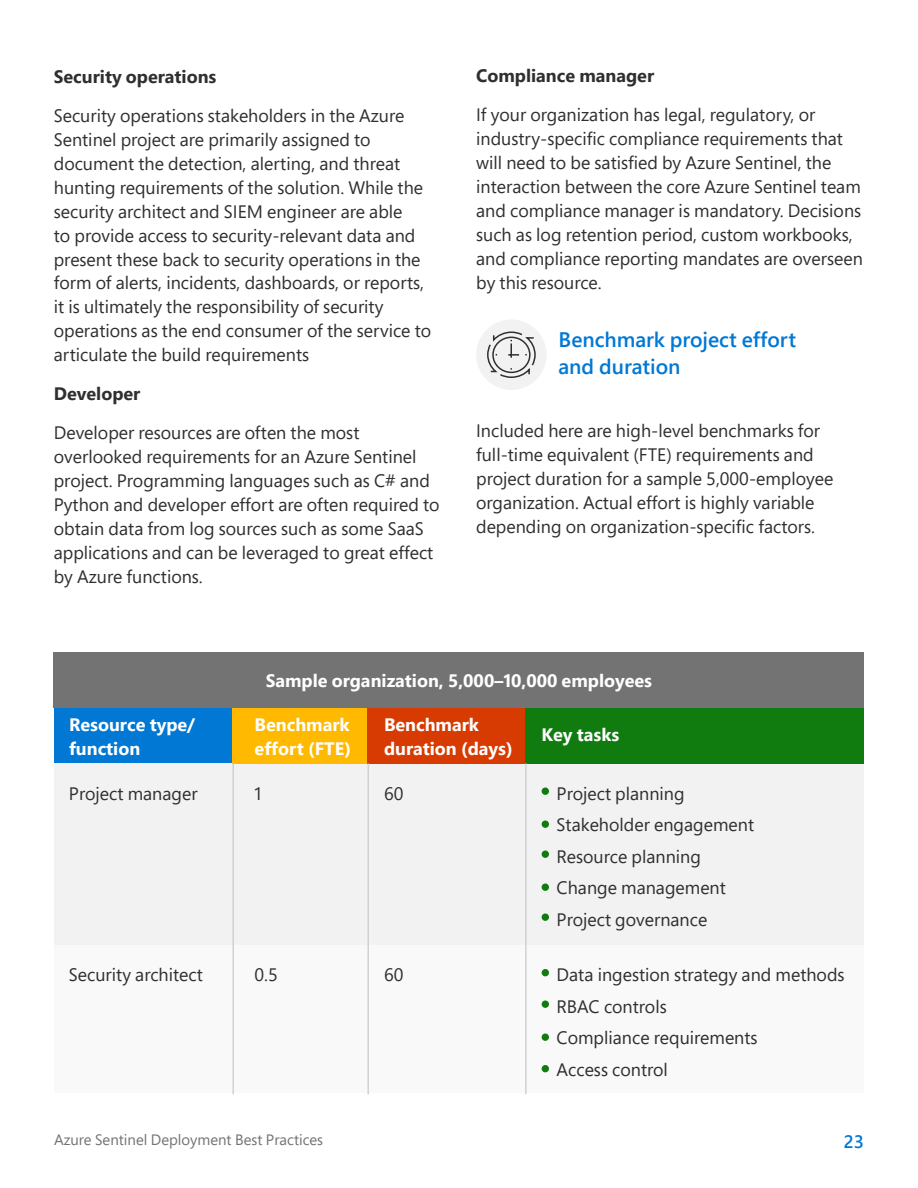
<style>
.page{position:relative;width:918px;height:1188px;background:#fff}
.page>*{position:absolute;margin:0;border:0;box-sizing:border-box;transform-origin:0 0}
.t1{font:600 21px/27px "Segoe Pro";color:#0078d4}
.t2{font:18px/24px "Segoe Pro";color:#2f2f2f}
.t3{font:700 18px/24px "Segoe Pro";color:#fff}
.t4{font:700 18px "Segoe Pro";color:#2f2f2f}
.t5{font:600 18px "Segoe Pro";color:#0078d4}
.t6{font:15px "Segoe Pro";color:#737373}
</style>
<div class="page">
<div style="left:54px;top:944px;width:810px;height:150px;background:#f9f9f9"></div>
<div style="left:476px;top:320px;width:71px;height:70px;background:#f2f2f2;border-radius:50%"></div>
<div style="left:54px;top:708px;width:178px;height:56px;background:#0078d4"></div>
<div style="left:54px;top:764px;width:810px;height:181px;background:#f2f2f2"></div>
<div style="left:232px;top:708px;width:136px;height:56px;background:#ffb900"></div>
<div style="left:368px;top:708px;width:157px;height:56px;background:#d83b01"></div>
<div style="left:525px;top:708px;width:339px;height:56px;background:#107c10"></div>
<div style="left:54px;top:652px;width:810px;height:56px;background:#737373"></div>
<hr style="left:232px;top:764px;width:2px;height:330px;background:#d1d1d1">
<hr style="left:368px;top:764px;width:1px;height:330px;background:#d1d1d1">
<hr style="left:525px;top:764px;width:2px;height:330px;background:#d1d1d1">
<div style="left:542px;top:787px;width:7px;height:8px;background:#107c10;border-radius:50%"></div>
<div style="left:542px;top:969px;width:7px;height:7px;background:#107c10;border-radius:50%"></div>
<div style="left:542px;top:820px;width:7px;height:8px;background:#107c10;border-radius:50%"></div>
<div style="left:542px;top:1000px;width:7px;height:8px;background:#107c10;border-radius:50%"></div>
<div style="left:542px;top:850px;width:7px;height:8px;background:#107c10;border-radius:50%"></div>
<div style="left:542px;top:1033px;width:7px;height:8px;background:#107c10;border-radius:50%"></div>
<div style="left:542px;top:883px;width:7px;height:8px;background:#107c10;border-radius:50%"></div>
<div style="left:542px;top:1065px;width:7px;height:7px;background:#107c10;border-radius:50%"></div>
<div style="left:542px;top:913px;width:7px;height:8px;background:#107c10;border-radius:50%"></div>
<svg style="left:487px;top:331px;width:49px;height:47px"></svg>
<p class="t4" style="left:54px;top:63px;width:164px">Security operations</p>
<p class="t2" style="left:54px;top:103px;width:379px">Security operations stakeholders in the Azure Sentinel project are primarily assigned to document the detection, alerting, and threat hunting requirements of the solution. While the security architect and SIEM engineer are able<br>to provide access to security-relevant data and present these back to security operations in the form of alerts, incidents, dashboards, or reports, it is ultimately the responsibility of security operations as the end consumer of the service to articulate the build requirements</p>
<p class="t4" style="left:54px;top:381px;width:88px">Developer</p>
<p class="t2" style="left:54px;top:421px;width:387px">Developer resources are often the most overlooked requirements for an Azure Sentinel project. Programming languages such as C# and Python and developer effort are often required to obtain data from log sources such as some SaaS applications and can be leveraged to great effect by Azure functions.</p>
<p class="t4" style="left:476px;top:63px;width:180px">Compliance manager</p>
<p class="t2" style="left:476px;top:103px;width:388px">If your organization has legal, regulatory, or industry-specific compliance requirements that will need to be satisfied by Azure Sentinel, the interaction between the core Azure Sentinel team and compliance manager is mandatory. Decisions such as log retention period, custom workbooks, and compliance reporting mandates are overseen by this resource.</p>
<p class="t1" style="left:559px;top:325px;width:239px">Benchmark project effort and duration</p>
<p class="t2" style="left:476px;top:418px;width:359px">Included here are high-level benchmarks for full-time equivalent (FTE) requirements and project duration for a sample 5,000-employee organization. Actual effort is highly variable depending on organization-specific factors.</p>
<p class="t3" style="left:266px;top:668px;width:388px">Sample organization, 5,000–10,000 employees</p>
<p class="t3" style="left:69px;top:712px;width:128px">Resource type/ function</p>
<p class="t3" style="left:255px;top:712px;width:98px">Benchmark effort (FTE)</p>
<p class="t3" style="left:384px;top:712px;width:130px">Benchmark duration (days)</p>
<p class="t3" style="left:542px;top:722px;width:79px">Key tasks</p>
<p class="t2" style="left:69px;top:781px;width:130px">Project manager</p>
<p class="t2" style="left:255px;top:781px;width:9px">1</p>
<p class="t2" style="left:69px;top:962px;width:135px">Security architect</p>
<p class="t2" style="left:255px;top:962px;width:25px">0.5</p>
<p class="t2" style="left:384px;top:781px;width:21px">60</p>
<p class="t2" style="left:384px;top:962px;width:21px">60</p>
<p class="t2" style="left:557px;top:777px;width:199px;line-height:31.5px">Project planning<br>Stakeholder engagement<br>Resource planning<br>Change management<br>Project governance</p>
<p class="t2" style="left:557px;top:958px;width:289px;line-height:31.5px">Data ingestion strategy and methods<br>RBAC controls<br>Compliance requirements<br>Access control</p>
<p class="t6" style="left:54px;top:1130px;width:271px">Azure Sentinel Deployment Best Practices</p>
<p class="t5" style="left:844px;top:1129px;width:22px">23</p>
</div>
